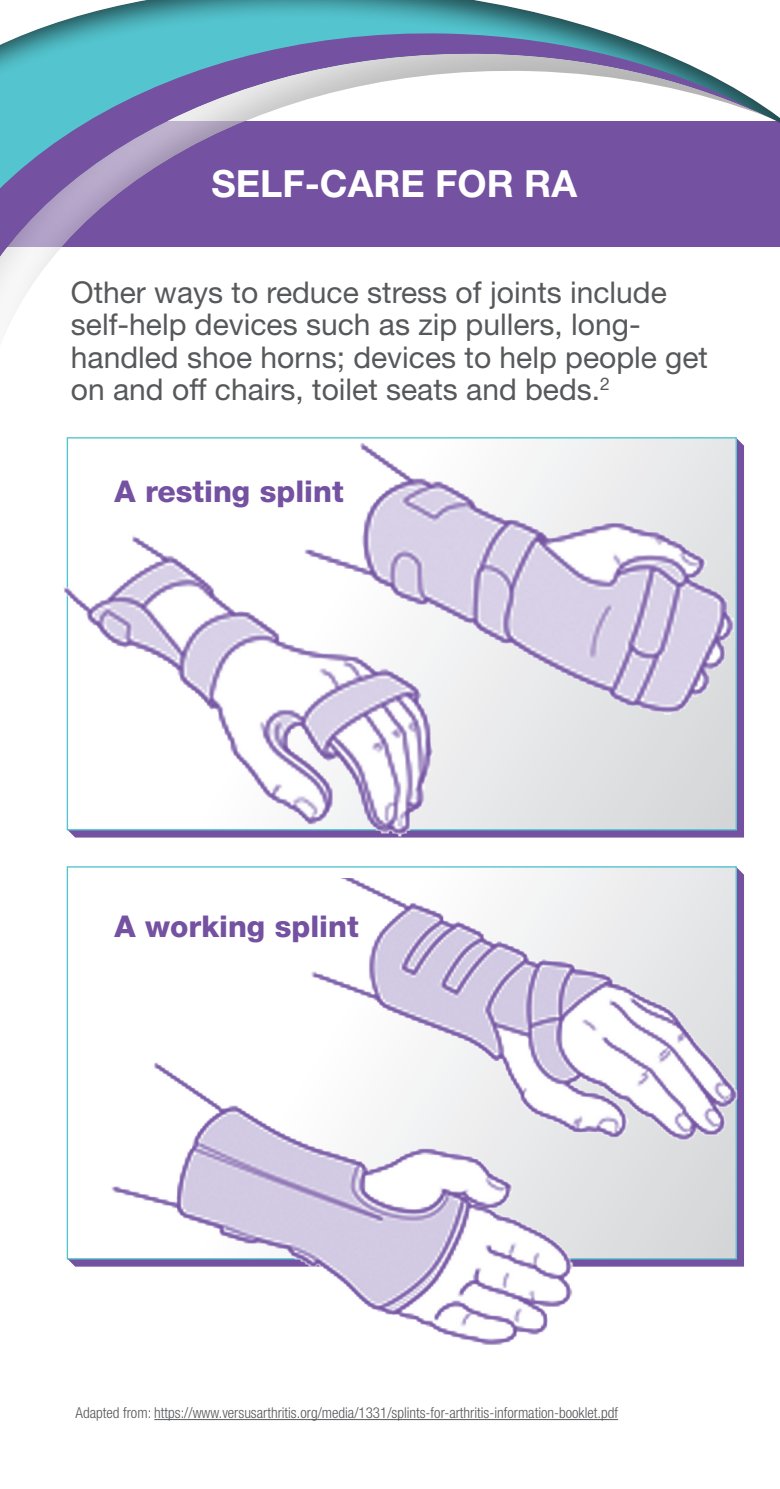
<style>
.page{position:relative;width:780px;height:1489px;background:#fff}
.page>*{position:absolute;margin:0;border:0;box-sizing:border-box;transform-origin:0 0}
.t1{font:700 37.5px "Helvetica Neue LT Pro";color:#fff}
.t2{font:30px/32.5px "Helvetica Neue LT Pro";color:#57585a}
.t3{font:800 30px "Helvetica Neue LT Pro";color:#7451a1}
.t4{font:300 condensed 15px "Helvetica Neue LT Pro";color:#57585a}
</style>
<div class="page">
<div style="left:67px;top:866px;width:669px;height:392px;background:linear-gradient(to right,#fff,#ecedee)"></div>
<svg style="left:47px;top:0;width:733px;height:247px"></svg>
<svg style="left:18px;top:26px;width:740px;height:11px"></svg>
<svg style="left:0;top:37px;width:773px;height:279px"></svg>
<img style="left:67px;top:878px;width:677px;height:467px">
<img style="left:63px;top:437px;width:670px;height:401px">
<hr style="left:154px;top:1418px;width:464px;height:1px;background:#57585a">
<p class="t1" style="left:211px;top:160px;width:367px">SELF-CARE FOR RA</p>
<p class="t2" style="left:71px;top:275px;width:638px">Other ways to reduce stress of joints include self-help devices such as zip pullers, long&shy;handled shoe horns; devices to help people get on and off chairs, toilet seats and beds.<sup>2</sup></p>
<p class="t3" style="left:115px;top:474px;width:230px">A resting splint</p>
<p class="t3" style="left:115px;top:908px;width:245px">A working splint</p>
<p class="t4" style="left:76px;top:1403px;width:544px">Adapted from: https://www.versusarthritis.org/media/1331/splints-for-arthritis-information-booklet.pdf</p>
</div>
